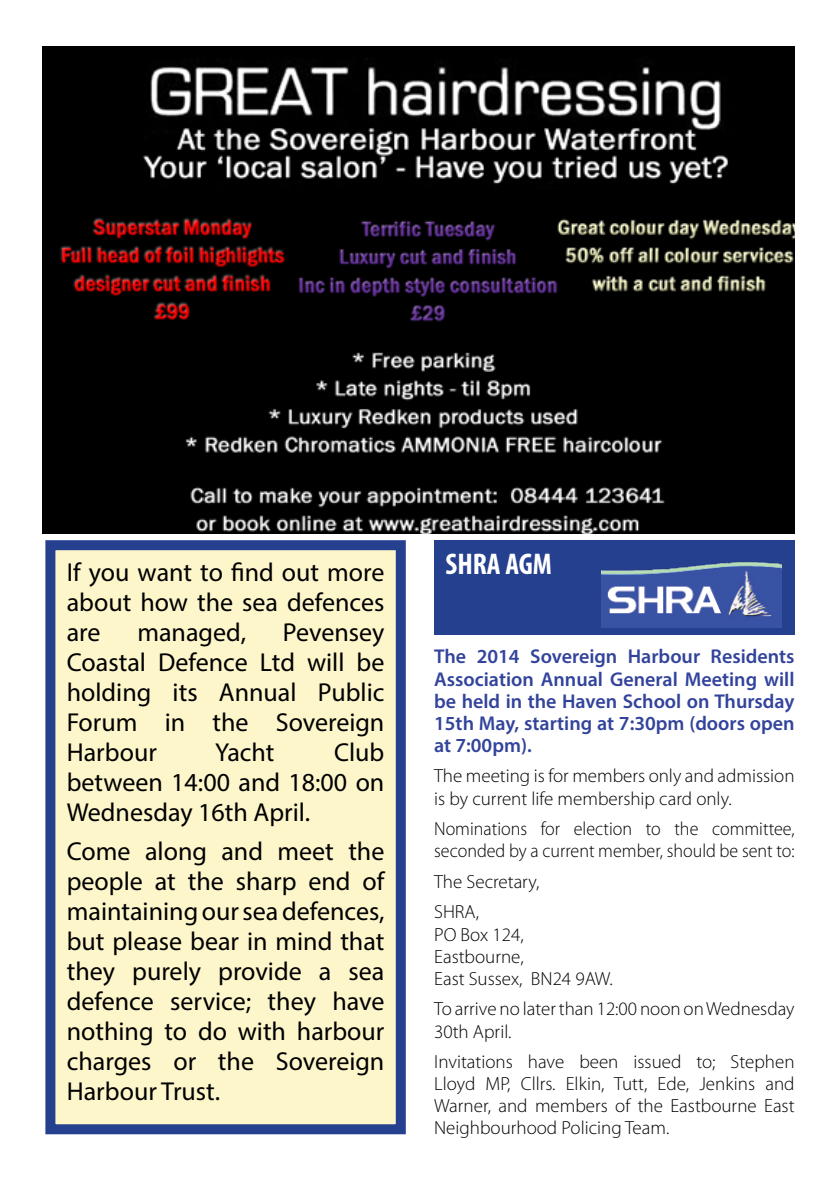
<style>
.page{position:relative;width:840px;height:1191px;background:#fff}
.page>*{position:absolute;margin:0;border:0;box-sizing:border-box;transform-origin:0 0}
.t1{font:700 condensed 30px "Myriad Pro";color:#fff}
.t2{font:26px/30px "Myriad Pro";color:#000;text-align:justify}
.t3{font:600 20px/22px "Myriad Pro";color:#32439b;text-align:justify}
.t4{font:300 19px/22px "Myriad Pro";color:#000}
.t5{font:300 19px/22px "Myriad Pro";color:#000;scale:.95 1}
</style>
<div class="page">
<img style="left:43px;top:46px;width:751px;height:487px">
<div style="left:434px;top:540px;width:360px;height:94px;background:#25408f"></div>
<img style="left:601px;top:562px;width:180px;height:65px">
<div style="left:50px;top:545px;width:350px;height:584px;background:#fdf6ca"></div>
<div style="left:45px;top:540px;width:360px;height:594px;border:10px solid #25408f"></div>
<p class="t2" style="left:67px;top:557px;width:319px">If you want to find out more about how the sea defences are</p>
<p class="t2" style="left:137px;top:617px;width:110px">managed,</p>
<p class="t2" style="left:67px;top:617px;width:319px;text-indent:216px">Pevensey Coastal Defence Ltd will be holding its Annual Public Forum in the Sovereign Harbour</p>
<p class="t2" style="left:67px;top:737px;width:319px;text-indent:267px">Club between 14:00 and 18:00 on Wednesday 16th April.</p>
<p class="t2" style="left:67px;top:836px;width:319px">Come along and meet the people at the sharp end of maintaining our sea defences, but please bear in mind that they purely provide a sea defence service; they have nothing to do with harbour charges or the Sovereign Harbour Trust.</p>
<p class="t2" style="left:215px;top:737px;width:61px">Yacht</p>
<p class="t1" style="left:445px;top:545px;width:108px">SHRA AGM</p>
<p class="t3" style="left:434px;top:645px;width:362px">The 2014 Sovereign Harbour Residents Association Annual General Meeting will be held in the Haven School on Thursday 15th May, starting at 7:30pm (doors open at 7:00pm).</p>
<p class="t4" style="left:434px;top:765px;width:362px">The meeting is for members only and admission is by current life membership card only.</p>
<p class="t5" style="left:434px;top:817px;width:381px">Nominations for election to the committee, seconded by a current member, should be sent to:</p>
<p class="t4" style="left:434px;top:866px;width:107px;line-height:30.6px">The Secretary,<br>SHRA,</p>
<p class="t4" style="left:434px;top:923px;width:180px">PO Box 124,<br>Eastbourne,<br>East Sussex, BN24 9AW.</p>
<p class="t4" style="left:434px;top:998px;width:362px">To arrive no later than 12:00 noon on Wednesday<br>30th April.</p>
<p class="t4" style="left:434px;top:1050px;width:362px;text-align:justify">Invitations have been issued to; Stephen Lloyd MP, Cllrs. Elkin, Tutt, Ede, Jenkins and Warner, and members of the Eastbourne East Neighbourhood Policing Team.</p>
</div>
